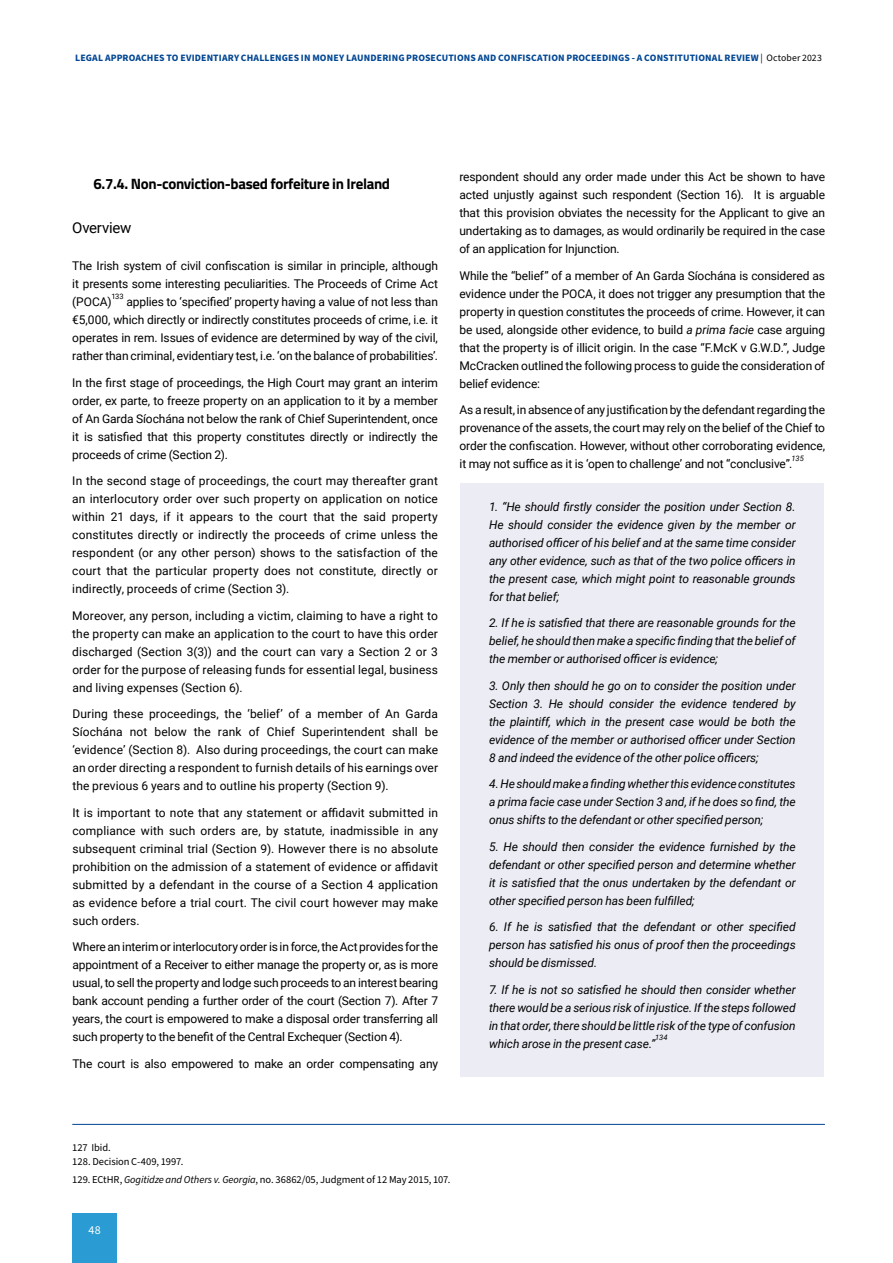
<style>
.page{position:relative;width:893px;height:1263px;background:#fff}
.page>*{position:absolute;margin:0;border:0;box-sizing:border-box;transform-origin:0 0}
.t1{font:700 15px "Titillium Web";letter-spacing:-.025em;color:#000}
.t2{font:15px "Roboto";letter-spacing:-.02em;color:#000}
.t3{font:12px/18px "Roboto";letter-spacing:-.005em;color:#000;text-align:justify}
.t4{font:italic 12px/18px "Roboto";letter-spacing:-.01em;color:#000;text-align:justify}
.t5{font:12px "Source Sans Pro";color:#fff}
.t6{font:10.5px/14.5px "Source Sans Pro";letter-spacing:-.005em;color:#000}
.t7{font:700 9.75px "Source Sans Pro";letter-spacing:.015em;color:#004693}
.t8{font:italic 7.5px "Roboto";letter-spacing:-.005em;color:#000}
.t9{font:7.5px "Roboto";color:#000}
.s1{font-weight:400;color:#000}
.s2{font-style:italic}
</style>
<div class="page">
<div style="left:72px;top:1213px;width:45px;height:50px;background:#2a9cd3"></div>
<hr style="left:72px;top:1124px;width:753px;height:1px;background:#004693">
<div style="left:460px;top:483px;width:364px;height:594px;background:#ececf5"></div>
<p class="t7" style="left:75px;top:51px;width:748px">LEGAL APPROACHES TO EVIDENTIARY CHALLENGES IN MONEY LAUNDERING PROSECUTIONS AND CONFISCATION PROCEEDINGS - A CONSTITUTIONAL REVIEW <span class="s1">| October 2023</span></p>
<p class="t1" style="left:94px;top:172px;width:298px">6.7.4. Non-conviction-based forfeiture in Ireland</p>
<p class="t2" style="left:72px;top:217px;width:61px">Overview</p>
<p class="t3" style="left:72px;top:257px;width:367px">The Irish system of civil confiscation is similar in principle, although it presents some interesting peculiarities. The Proceeds of Crime Act (POCA)</p>
<p class="t9" style="left:111px;top:291px;width:14px">133</p>
<p class="t3" style="left:72px;top:293px;width:367px;text-indent:54px">applies to ‘specified’ property having a value of not less than €5,000, which directly or indirectly constitutes proceeds of crime, i.e. it operates in rem. Issues of evidence are determined by way of the civil, rather than criminal, evidentiary test, i.e. ‘on the balance of probabilities’.</p>
<p class="t3" style="left:72px;top:373px;width:367px">In the first stage of proceedings, the High Court may grant an interim order, ex parte, to freeze property on an application to it by a member of An Garda Síochána not below the rank of Chief Superintendent, once it is satisfied that this property constitutes directly or indirectly the proceeds of crime (Section 2).</p>
<p class="t3" style="left:72px;top:472px;width:367px">In the second stage of proceedings, the court may thereafter grant an interlocutory order over such property on application on notice within 21 days, if it appears to the court that the said property constitutes directly or indirectly the proceeds of crime unless the respondent (or any other person) shows to the satisfaction of the court that the particular property does not constitute, directly or indirectly, proceeds of crime (Section 3).</p>
<p class="t3" style="left:72px;top:606px;width:367px">Moreover, any person, including a victim, claiming to have a right to the property can make an application to the court to have this order discharged (Section 3(3)) and the court can vary a Section 2 or 3 order for the purpose of releasing funds for essential legal, business and living expenses (Section 6).</p>
<p class="t3" style="left:72px;top:705px;width:367px">During these proceedings, the ‘belief’ of a member of An Garda Síochána not below the rank of Chief Superintendent shall be ‘evidence’ (Section 8). Also during proceedings, the court can make an order directing a respondent to furnish details of his earnings over the previous 6 years and to outline his property (Section 9).</p>
<p class="t3" style="left:72px;top:803px;width:367px">It is important to note that any statement or affidavit submitted in compliance with such orders are, by statute, inadmissible in any subsequent criminal trial (Section 9). However there is no absolute prohibition on the admission of a statement of evidence or affidavit submitted by a defendant in the course of a Section 4 application as evidence before a trial court. The civil court however may make such orders.</p>
<p class="t3" style="left:72px;top:938px;width:367px">Where an interim or interlocutory order is in force, the Act provides for the appointment of a Receiver to either manage the property or, as is more usual, to sell the property and lodge such proceeds to an interest bearing bank account pending a further order of the court (Section 7). After 7 years, the court is empowered to make a disposal order transferring all such property to the benefit of the Central Exchequer (Section 4).</p>
<p class="t3" style="left:72px;top:1054px;width:367px">The court is also empowered to make an order compensating any</p>
<p class="t3" style="left:459px;top:168px;width:367px">respondent should any order made under this Act be shown to have acted unjustly against such respondent (Section 16). It is arguable that this provision obviates the necessity for the Applicant to give an undertaking as to damages, as would ordinarily be required in the case of an application for Injunction.</p>
<p class="t3" style="left:459px;top:266px;width:367px">While the “belief” of a member of An Garda Síochána is considered as evidence under the POCA, it does not trigger any presumption that the property in question constitutes the proceeds of crime. However, it can be used, alongside other evidence, to build <span class="s2">a prima facie</span> case arguing that the property is of illicit origin. In the case “F.McK v G.W.D.”, Judge McCracken outlined the following process to guide the consideration of belief evidence:</p>
<p class="t3" style="left:459px;top:401px;width:367px">As a result, in absence of any justification by the defendantregarding the provenance of the assets, the court may rely on the belief of the Chief to order the confiscation. However, without other corroborating evidence, it may not suffice as it is ‘open to challenge’ and not “conclusive”.</p>
<p class="t8" style="left:791px;top:453px;width:14px">135</p>
<p class="t4" style="left:489px;top:497px;width:308px">1. “He should firstly consider the position under Section 8.<br>He should consider the evidence given by the member or authorised officer of his belief and at the same time consider any other evidence, such as that of the two police officers in the present case, which might point to reasonable grounds for that belief;</p>
<p class="t4" style="left:489px;top:613px;width:308px">2. If he is satisfied that there are reasonable grounds for the belief, he should then make a specific finding that the belief of the member or authorised officer is evidence;</p>
<p class="t4" style="left:489px;top:676px;width:308px">3. Only then should he go on to consider the position under Section 3. He should consider the evidence tendered by the plaintiff, which in the present case would be both the evidence of the member or authorised officer under Section 8 and indeed the evidence of the other police officers;</p>
<p class="t4" style="left:489px;top:774px;width:308px">4. He should make a finding whether this evidence constitutes a prima facie case under Section 3 and, if he does so find, the onus shifts to the defendant or other specified person;</p>
<p class="t4" style="left:489px;top:837px;width:308px">5. He should then consider the evidence furnished by the defendant or other specified person and determine whether it is satisfied that the onus undertaken by the defendant or other specified person has been fulfilled;</p>
<p class="t4" style="left:489px;top:917px;width:308px">6. If he is satisfied that the defendant or other specified person has satisfied his onus of proof then the proceedings should be dismissed.</p>
<p class="t4" style="left:489px;top:980px;width:308px">7. If he is not so satisfied he should then consider whether there would be a serious risk of injustice. If the steps followed in that order, there should be little risk of the type of confusion which arose in the present case.”</p>
<p class="t8" style="left:655px;top:1032px;width:14px">134</p>
<p class="t6" style="left:72px;top:1140px;width:113px">127 Ibid.<br>128. Decision C-409, 1997.</p>
<p class="t6" style="left:72px;top:1172px;width:380px">129. ECtHR, <span class="s2">Gogitidze and Others v. Georgia</span>, no. 36862/05, Judgment of 12 May 2015, 107.</p>
<p class="t5" style="left:88px;top:1222px;width:14px">48</p>
</div>
